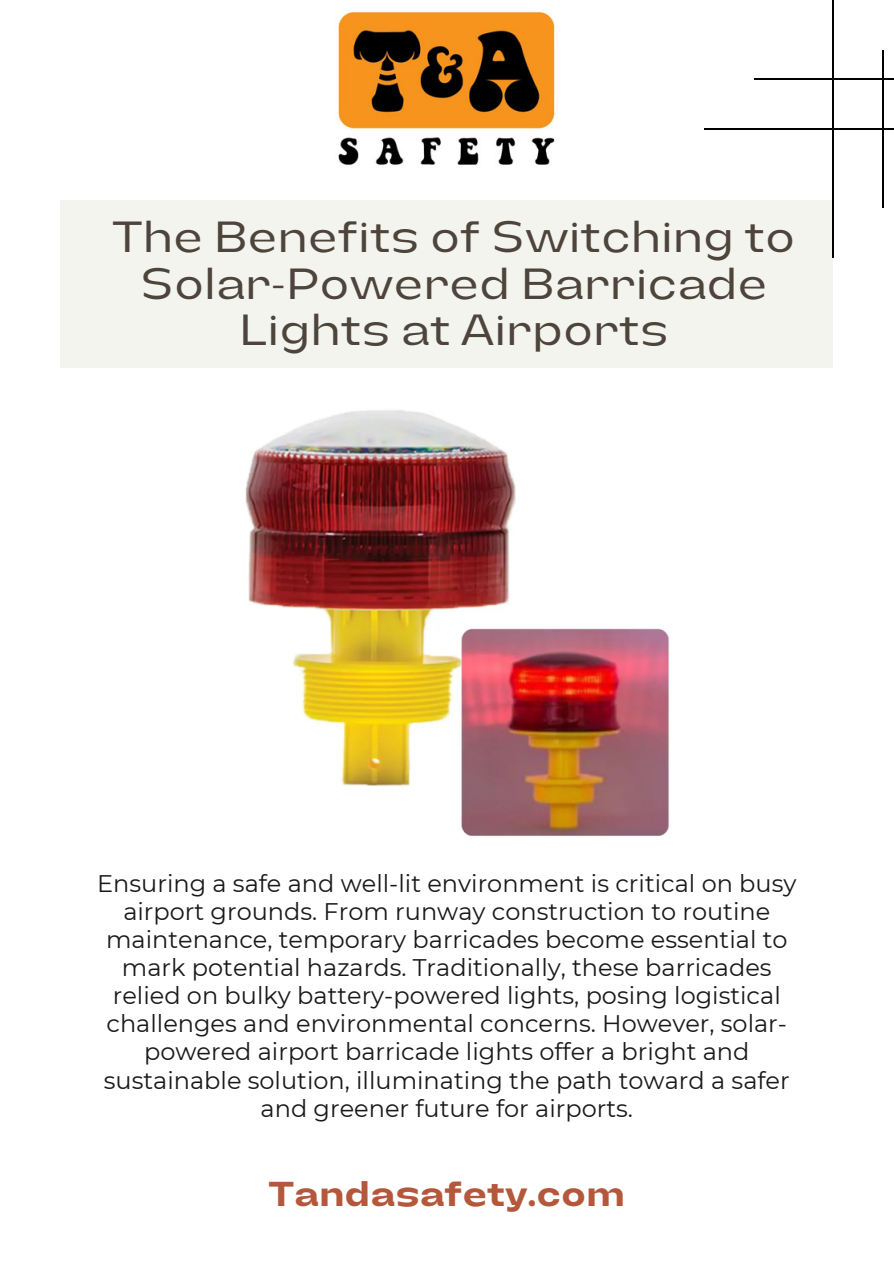
<style>
.page{position:relative;width:894px;height:1264px;background:#fff}
.page>*{position:absolute;margin:0;border:0;box-sizing:border-box;transform-origin:0 0}
.t1{font:expanded 43.5px/46.7px "Lazord";color:#4d443b;text-align:center}
.t2{font:700 expanded 34.5px "Lazord";color:#b4583c}
.t3{font:24px/28.2px "Montserrat";color:#191919;text-align:center}
</style>
<div class="page">
<div style="left:61px;top:200px;width:771px;height:167px;background:#f4f4ee"></div>
<img style="left:338px;top:10px;width:217px;height:155px">
<img style="left:245px;top:410px;width:424px;height:426px">
<hr style="left:832px;top:0;width:1px;height:258px;background:#000">
<hr style="left:753px;top:78px;width:140px;height:1px;background:#000">
<hr style="left:703px;top:128px;width:190px;height:1px;background:#000">
<hr style="left:881px;top:50px;width:2px;height:158px;background:#000">
<p class="t1" style="left:112px;top:213px;width:684px">The Benefits of Switching to<br>Solar-Powered Barricade<br>Lights at Airports</p>
<p class="t3" style="left:97px;top:869px;width:700px">Ensuring a safe and well-lit environment is critical on busy airport grounds. From runway construction to routine maintenance, temporary barricades become essential to mark potential hazards. Traditionally, these barricades relied on bulky battery-powered lights, posing logistical challenges and environmental concerns. However, solar&shy;powered airport barricade lights offer a bright and sustainable solution, illuminating the path toward a safer and greener future for airports.</p>
<h1 class="t2" style="left:268px;top:1175px;width:358px">Tandasafety.com</h1>
</div>
